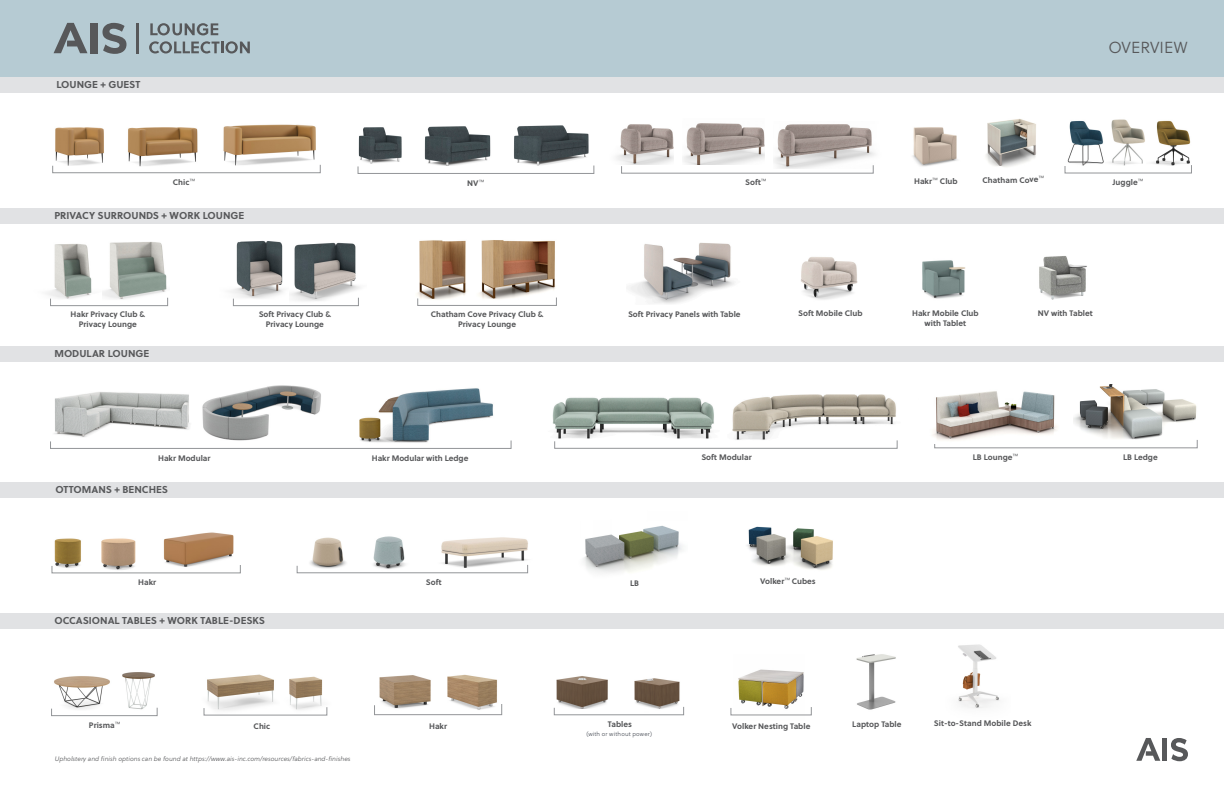
<style>
.page{position:relative;width:1224px;height:792px;background:#fff}
.page>*{position:absolute;margin:0;border:0;box-sizing:border-box;transform-origin:0 0}
.t1{font:16px "Soleil Lt";color:#57585a}
.t2{font:700 10px "Soleil";color:#57585a}
.t3{font:700 8px/9.6px "Soleil";color:#57585a;text-align:center}
.t4{font:italic 6.5px "Soleil Lt";color:#57585a}
.Paragraph_Style_1{font:6px "Soleil Lt";letter-spacing:.03em;color:#464b54}
</style>
<div class="page">
<img style="left:583px;top:525px;width:99px;height:48px">
<img style="left:747px;top:526px;width:86px;height:44px">
<div style="left:0;top:0;width:1224px;height:77px;background:#b6cbd3"></div>
<img style="left:432px;top:537px;width:97px;height:37px">
<img style="left:163px;top:532px;width:71px;height:33px">
<div style="left:0;top:614px;width:1224px;height:15px;background:#e1e2e4"></div>
<img style="left:958px;top:644px;width:42px;height:65px">
<img style="left:732px;top:394px;width:166px;height:55px">
<img style="left:359px;top:388px;width:135px;height:52px">
<img style="left:1067px;top:385px;width:131px;height:64px">
<img style="left:552px;top:397px;width:162px;height:42px">
<img style="left:202px;top:385px;width:119px;height:55px">
<img style="left:54px;top:392px;width:136px;height:45px">
<div style="left:0;top:77px;width:1224px;height:15px;background:#e1e2e4"></div>
<div style="left:0;top:208px;width:1224px;height:16px;background:#e1e2e4"></div>
<div style="left:0;top:482px;width:1224px;height:15px;background:#e1e2e4"></div>
<div style="left:0;top:346px;width:1224px;height:15px;background:#e1e2e4"></div>
<div style="left:1162px;top:738px;width:5px;height:23px;background:#57585a"></div>
<svg style="left:1171px;top:738px;width:17px;height:23px"></svg>
<svg style="left:1136px;top:738px;width:24px;height:23px"></svg>
<img style="left:1039px;top:256px;width:48px;height:44px">
<img style="left:102px;top:242px;width:67px;height:62px">
<img style="left:46px;top:243px;width:46px;height:54px">
<img style="left:230px;top:240px;width:53px;height:66px">
<img style="left:290px;top:242px;width:70px;height:65px">
<img style="left:629px;top:242px;width:105px;height:62px">
<img style="left:417px;top:240px;width:50px;height:57px">
<img style="left:479px;top:240px;width:77px;height:57px">
<img style="left:922px;top:260px;width:44px;height:39px">
<img style="left:912px;top:127px;width:46px;height:40px">
<img style="left:986px;top:119px;width:50px;height:48px">
<img style="left:223px;top:124px;width:98px;height:41px">
<img style="left:55px;top:127px;width:49px;height:38px">
<img style="left:127px;top:127px;width:71px;height:38px">
<img style="left:856px;top:654px;width:40px;height:56px">
<img style="left:54px;top:676px;width:56px;height:31px">
<img style="left:122px;top:672px;width:36px;height:43px">
<img style="left:203px;top:674px;width:77px;height:42px">
<img style="left:280px;top:676px;width:48px;height:40px">
<img style="left:374px;top:675px;width:68px;height:41px">
<img style="left:442px;top:674px;width:61px;height:42px">
<img style="left:733px;top:669px;width:72px;height:47px">
<img style="left:310px;top:537px;width:36px;height:28px">
<img style="left:51px;top:538px;width:30px;height:33px">
<img style="left:101px;top:538px;width:35px;height:27px">
<img style="left:365px;top:536px;width:47px;height:38px">
<img style="left:616px;top:124px;width:58px;height:40px">
<img style="left:774px;top:124px;width:101px;height:44px">
<img style="left:683px;top:123px;width:82px;height:42px">
<svg style="left:621px;top:165px;width:252px;height:8px"></svg>
<svg style="left:51px;top:707px;width:106px;height:9px"></svg>
<svg style="left:204px;top:707px;width:123px;height:8px"></svg>
<svg style="left:374px;top:704px;width:128px;height:11px"></svg>
<svg style="left:297px;top:565px;width:231px;height:8px"></svg>
<svg style="left:52px;top:565px;width:189px;height:8px"></svg>
<svg style="left:731px;top:707px;width:81px;height:8px"></svg>
<svg style="left:52px;top:165px;width:269px;height:8px"></svg>
<svg style="left:50px;top:297px;width:118px;height:9px"></svg>
<svg style="left:233px;top:297px;width:126px;height:9px"></svg>
<svg style="left:417px;top:297px;width:140px;height:9px"></svg>
<img style="left:1064px;top:121px;width:40px;height:48px">
<img style="left:1109px;top:119px;width:36px;height:46px">
<img style="left:1152px;top:120px;width:39px;height:45px">
<svg style="left:1065px;top:165px;width:127px;height:8px"></svg>
<img style="left:358px;top:127px;width:44px;height:37px">
<img style="left:424px;top:126px;width:67px;height:39px">
<img style="left:514px;top:125px;width:81px;height:43px">
<svg style="left:358px;top:165px;width:236px;height:9px"></svg>
<svg style="left:554px;top:440px;width:343px;height:9px"></svg>
<svg style="left:934px;top:440px;width:263px;height:8px"></svg>
<svg style="left:50px;top:440px;width:461px;height:9px"></svg>
<img style="left:932px;top:385px;width:140px;height:59px">
<div style="left:90px;top:23px;width:8px;height:30px;background:#57585a"></div>
<svg style="left:102px;top:23px;width:25px;height:31px"></svg>
<svg style="left:54px;top:23px;width:34px;height:30px"></svg>
<hr style="left:137px;top:23px;width:2px;height:30px;background:#57585a">
<svg style="left:150px;top:23px;width:68px;height:12px"></svg>
<svg style="left:149px;top:41px;width:101px;height:13px"></svg>
<img style="left:556px;top:676px;width:52px;height:31px">
<img style="left:634px;top:678px;width:50px;height:29px">
<svg style="left:554px;top:707px;width:130px;height:8px"></svg>
<img style="left:800px;top:257px;width:58px;height:43px">
<p class="t2" style="left:56px;top:76px;width:85px">LOUNGE + GUEST</p>
<p class="t3" style="left:173px;top:177px;width:24px">Chic<sup>™</sup></p>
<p class="t2" style="left:54px;top:208px;width:191px">PRIVACY SURROUNDS + WORK LOUNGE</p>
<p class="t3" style="left:467px;top:178px;width:19px">NV<sup>™</sup></p>
<p class="t1" style="left:1108px;top:36px;width:81px">OVERVIEW</p>
<p class="t3" style="left:982px;top:175px;width:63px;rotate:-1deg">Chatham Cove<sup>™</sup></p>
<p class="t3" style="left:914px;top:176px;width:45px">Hakr<sup>™</sup> Club</p>
<p class="t3" style="left:745px;top:177px;width:23px">Soft<sup>™</sup></p>
<p class="t3" style="left:1113px;top:177px;width:32px">Juggle<sup>™</sup></p>
<p class="t3" style="left:798px;top:308px;width:66px">Soft Mobile Club</p>
<p class="t3" style="left:71px;top:309px;width:76px">Hakr Privacy Club &amp;<br>Privacy Lounge</p>
<p class="t3" style="left:912px;top:308px;width:68px">Hakr Mobile Club with Tablet</p>
<p class="t3" style="left:1038px;top:308px;width:57px">NV with Tablet</p>
<p class="t3" style="left:259px;top:309px;width:74px">Soft Privacy Club &amp;<br>Privacy Lounge</p>
<p class="t3" style="left:628px;top:309px;width:114px">Soft Privacy Panels with Table</p>
<p class="t3" style="left:431px;top:309px;width:114px">Chatham Cove Privacy Club &amp;<br>Privacy Lounge</p>
<p class="t2" style="left:54px;top:346px;width:96px">MODULAR LOUNGE</p>
<p class="t3" style="left:158px;top:453px;width:54px">Hakr Modular</p>
<p class="t2" style="left:55px;top:482px;width:114px">OTTOMANS + BENCHES</p>
<p class="t3" style="left:372px;top:453px;width:98px">Hakr Modular with Ledge</p>
<p class="t3" style="left:701px;top:452px;width:52px">Soft Modular</p>
<p class="t3" style="left:138px;top:577px;width:19px">Hakr</p>
<p class="t3" style="left:760px;top:576px;width:57px">Volker<sup>™</sup> Cubes</p>
<p class="t3" style="left:426px;top:577px;width:17px">Soft</p>
<p class="t3" style="left:630px;top:578px;width:11px">LB</p>
<p class="t2" style="left:54px;top:613px;width:212px">OCCASIONAL TABLES + WORK TABLE-DESKS</p>
<p class="t3" style="left:973px;top:452px;width:47px">LB Lounge<sup>™</sup></p>
<p class="t3" style="left:89px;top:720px;width:33px">Prisma<sup>™</sup></p>
<p class="t3" style="left:254px;top:721px;width:18px">Chic</p>
<p class="t4" style="left:55px;top:754px;width:297px">Upholstery and finish options can be found at https://www.ais-inc.com/resources/fabrics-and-finishes</p>
<p class="t3" style="left:429px;top:721px;width:19px">Hakr</p>
<p class="t3" style="left:608px;top:719px;width:26px">Tables</p>
<p class="Paragraph_Style_1" style="left:586px;top:730px;width:67px">(with or without power)</p>
<p class="t3" style="left:732px;top:721px;width:80px">Volker Nesting Table</p>
<p class="t3" style="left:852px;top:719px;width:51px">Laptop Table</p>
<p class="t3" style="left:934px;top:718px;width:99px">Sit-to-Stand Mobile Desk</p>
<p class="t3" style="left:1123px;top:452px;width:36px">LB Ledge</p>
</div>
